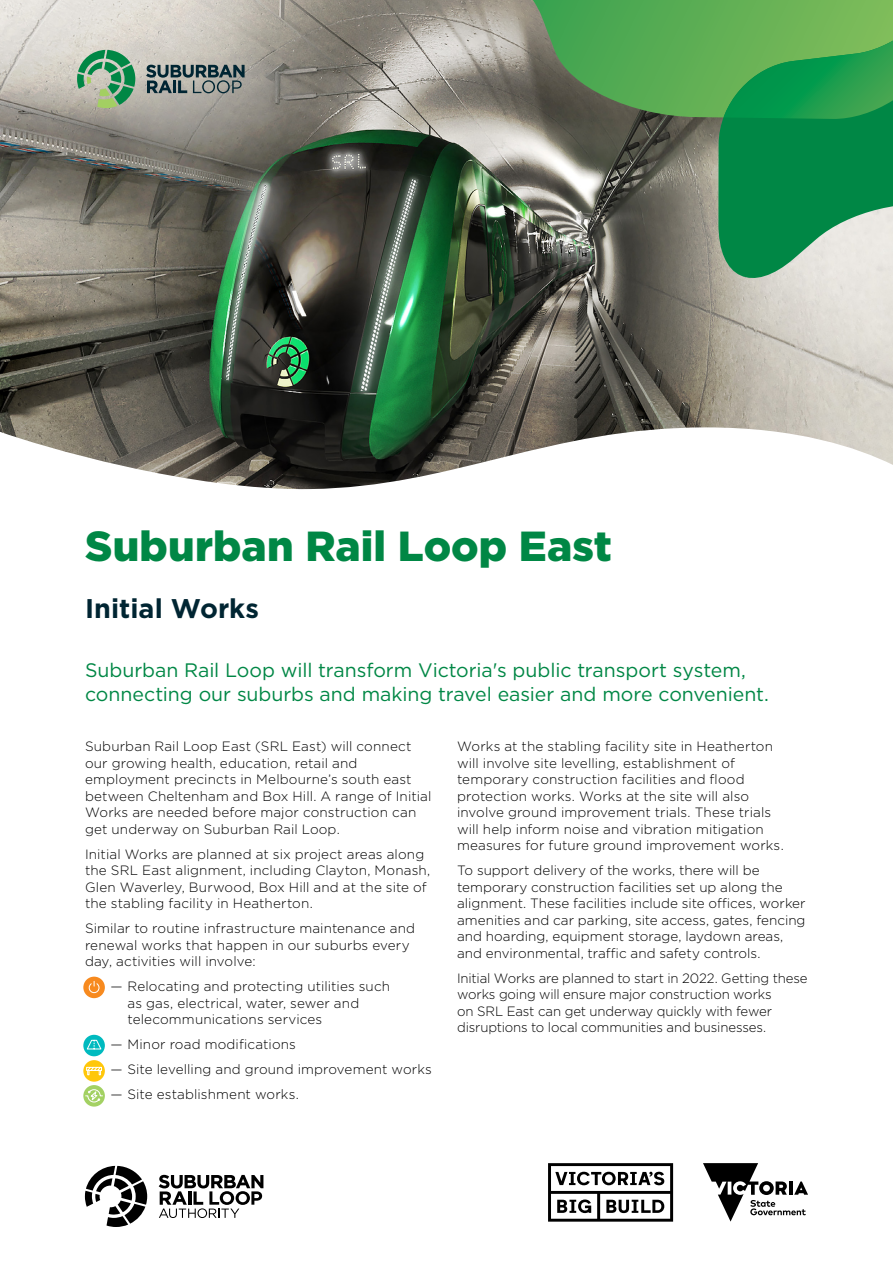
<style>
.page{position:relative;width:893px;height:1263px;background:#fff}
.page>*{position:absolute;margin:0;border:0;box-sizing:border-box;transform-origin:0 0}
.t1{font:900 42px "Gotham";letter-spacing:.005em;color:#008745}
.t2{font:700 27px "Gotham";color:#002532}
.SMALL_INTRO{font:19.5px/24px "Gotham";letter-spacing:-.005em;color:#008745}
.BODY_COPY{font:300 13.5px/16.5px "Gotham";letter-spacing:.005em;color:#000}
</style>
<div class="page">
<svg style="left:548px;top:1163px;width:125px;height:58px"></svg>
<svg style="left:703px;top:1163px;width:105px;height:58px"></svg>
<svg style="left:85px;top:1166px;width:62px;height:61px"></svg>
<svg style="left:159px;top:1175px;width:104px;height:43px"></svg>
<img style="left:0;top:0;width:893px;height:490px">
<svg style="left:77px;top:50px;width:58px;height:58px;background:#79ac86"></svg>
<svg style="left:146px;top:65px;width:99px;height:28px;background:#6c7979"></svg>
<svg style="left:718px;top:119px;width:175px;height:174px;background:#409f6e"></svg>
<svg style="left:533px;top:0;width:360px;height:119px;background:#4fa052"></svg>
<div style="left:83px;top:1085px;width:22px;height:21px;background:#a3d163;border-radius:50%"></div>
<svg style="left:85px;top:1089px;width:18px;height:14px"></svg>
<div style="left:83px;top:1035px;width:22px;height:21px;background:#00babf;border-radius:50%"></div>
<svg style="left:86px;top:1039px;width:16px;height:11px"></svg>
<svg style="left:83px;top:1060px;width:22px;height:22px"></svg>
<svg style="left:86px;top:1066px;width:16px;height:9px"></svg>
<div style="left:83px;top:977px;width:22px;height:21px;background:#f78a1f;border-radius:50%"></div>
<svg style="left:88px;top:981px;width:12px;height:12px"></svg>
<h1 class="t1" style="left:85px;top:517px;width:528px">Suburban Rail Loop East</h1>
<h2 class="t2" style="left:85px;top:591px;width:175px">Initial Works</h2>
<p class="SMALL_INTRO" style="left:85px;top:658px;width:685px">Suburban Rail Loop will transform Victoria's public transport system, connecting our suburbs and making travel easier and more convenient.</p>
<p class="BODY_COPY" style="left:85px;top:738px;width:348px">Suburban Rail Loop East (SRL East) will connect our growing health, education, retail and employment precincts in Melbourne’s south east between Cheltenham and Box Hill. A range of Initial Works are needed before major construction can get underway on Suburban Rail Loop.</p>
<p class="BODY_COPY" style="left:85px;top:845px;width:347px">Initial Works are planned at six project areas along the SRL East alignment, including Clayton, Monash, Glen Waverley, Burwood, Box Hill and at the site of the stabling facility in Heatherton.</p>
<p class="BODY_COPY" style="left:85px;top:920px;width:332px">Similar to routine infrastructure maintenance and renewal works that happen in our suburbs every day, activities will involve:</p>
<p class="BODY_COPY" style="left:128px;top:978px;width:264px;text-indent:-17px">— Relocating and protecting utilities such as gas, electrical, water, sewer and telecommunications services</p>
<p class="BODY_COPY" style="left:111px;top:1036px;width:187px">— Minor road modifications</p>
<p class="BODY_COPY" style="left:111px;top:1061px;width:323px">— Site levelling and ground improvement works</p>
<p class="BODY_COPY" style="left:111px;top:1086px;width:190px">— Site establishment works.</p>
<p class="BODY_COPY" style="left:457px;top:738px;width:328px">Works at the stabling facility site in Heatherton will involve site levelling, establishment of temporary construction facilities and flood protection works. Works at the site will also involve ground improvement trials. These trials will help inform noise and vibration mitigation measures for future ground improvement works.</p>
<p class="BODY_COPY" style="left:457px;top:862px;width:350px">To support delivery of the works, there will be temporary construction facilities set up along the alignment. These facilities include site offices, worker amenities and car parking, site access, gates, fencing and hoarding, equipment storage, laydown areas, and environmental, traffic and safety controls.</p>
<p class="BODY_COPY" style="left:457px;top:969px;width:352px">Initial Works are planned to start in 2022. Getting these works going will ensure major construction works<br>on SRL East can get underway quickly with fewer disruptions to local communities and businesses.</p>
</div>
